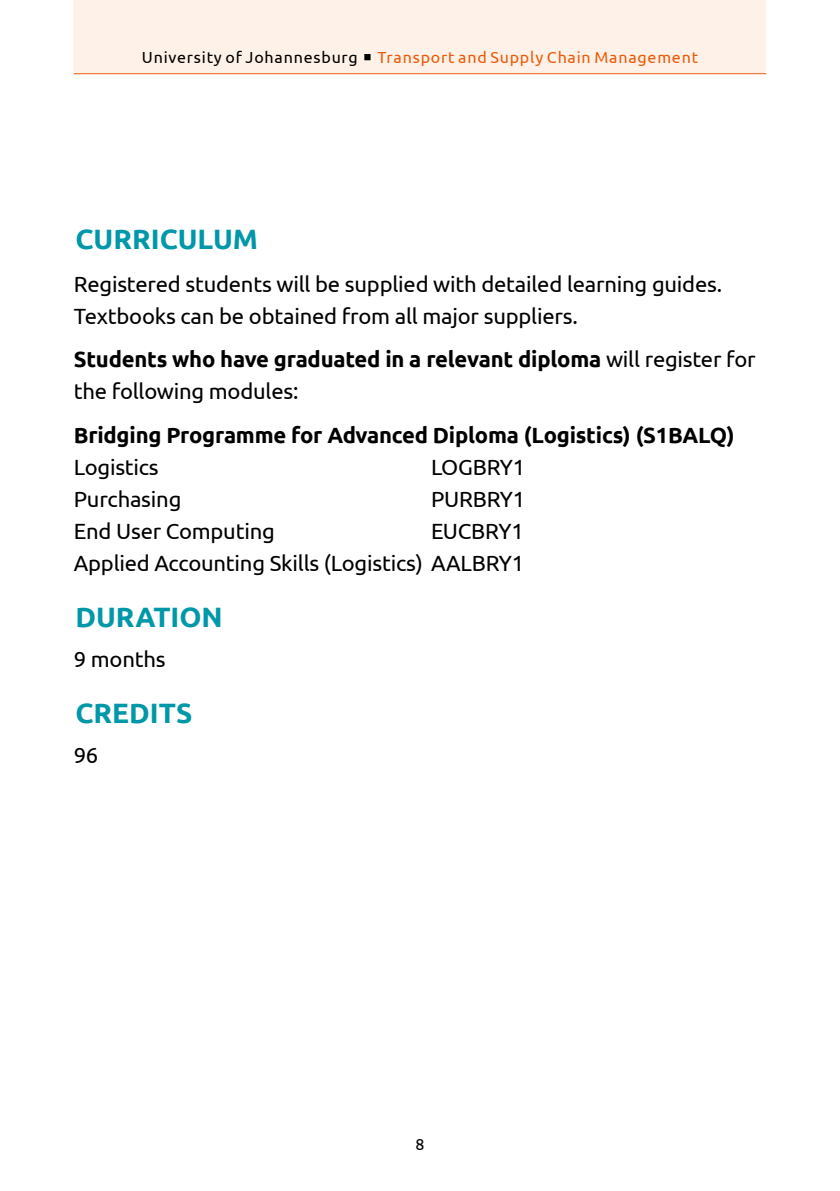
<style>
.page{position:relative;width:840px;height:1191px;background:#fff}
.page>*{position:absolute;margin:0;border:0;box-sizing:border-box;transform-origin:0 0}
.t1{font:700 28px "Ubuntu";color:#0098a9}
.t2{font:22px/32px "Ubuntu";letter-spacing:-.01em;color:#000}
.t3{font:700 22px/32px "Ubuntu";letter-spacing:-.01em;color:#000}
.t4{font:16px "Ubuntu";letter-spacing:.05em;color:#ea5b0b}
.t5{font:16px "Ubuntu";color:#000}
.s1{color:#000}
.s2{font-weight:400}
</style>
<div class="page">
<div style="left:74px;top:0;width:691px;height:73px;background:#fef1e7"></div>
<hr style="left:74px;top:73px;width:691px;height:1px;background:#ea5b0b">
<p class="t4" style="left:142px;top:48px;width:557px"><span class="s1">University of Johannesburg</span> <span class="s1">○</span> Transport and Supply Chain Management</p>
<p class="t1" style="left:75px;top:222px;width:184px">CURRICULUM</p>
<p class="t2" style="left:74px;top:267px;width:649px">Registered students will be supplied with detailed learning guides.<br>Textbooks can be obtained from all major suppliers.</p>
<p class="t3" style="left:74px;top:343px;width:683px">Students who have graduated in a relevant diploma <span class="s2">will register for the following modules:</span></p>
<p class="t3" style="left:74px;top:418px;width:661px">Bridging Programme for Advanced Diploma (Logistics) (S1BALQ)</p>
<p class="t2" style="left:74px;top:450px;width:86px">Logistics</p>
<p class="t2" style="left:431px;top:450px;width:96px">LOGBRY1</p>
<p class="t2" style="left:74px;top:482px;width:109px">Purchasing</p>
<p class="t2" style="left:431px;top:482px;width:96px">PURBRY1</p>
<p class="t2" style="left:74px;top:514px;width:202px">End User Computing</p>
<p class="t2" style="left:74px;top:514px;width:451px;text-align:right">EUCBRY1<br>Applied Accounting Skills (Logistics) AALBRY1</p>
<p class="t1" style="left:75px;top:600px;width:149px">DURATION</p>
<p class="t2" style="left:74px;top:642px;width:93px">9 months</p>
<p class="t1" style="left:75px;top:696px;width:118px">CREDITS</p>
<p class="t2" style="left:74px;top:738px;width:26px">96</p>
<p class="t5" style="left:415px;top:1134px;width:11px">8</p>
</div>
